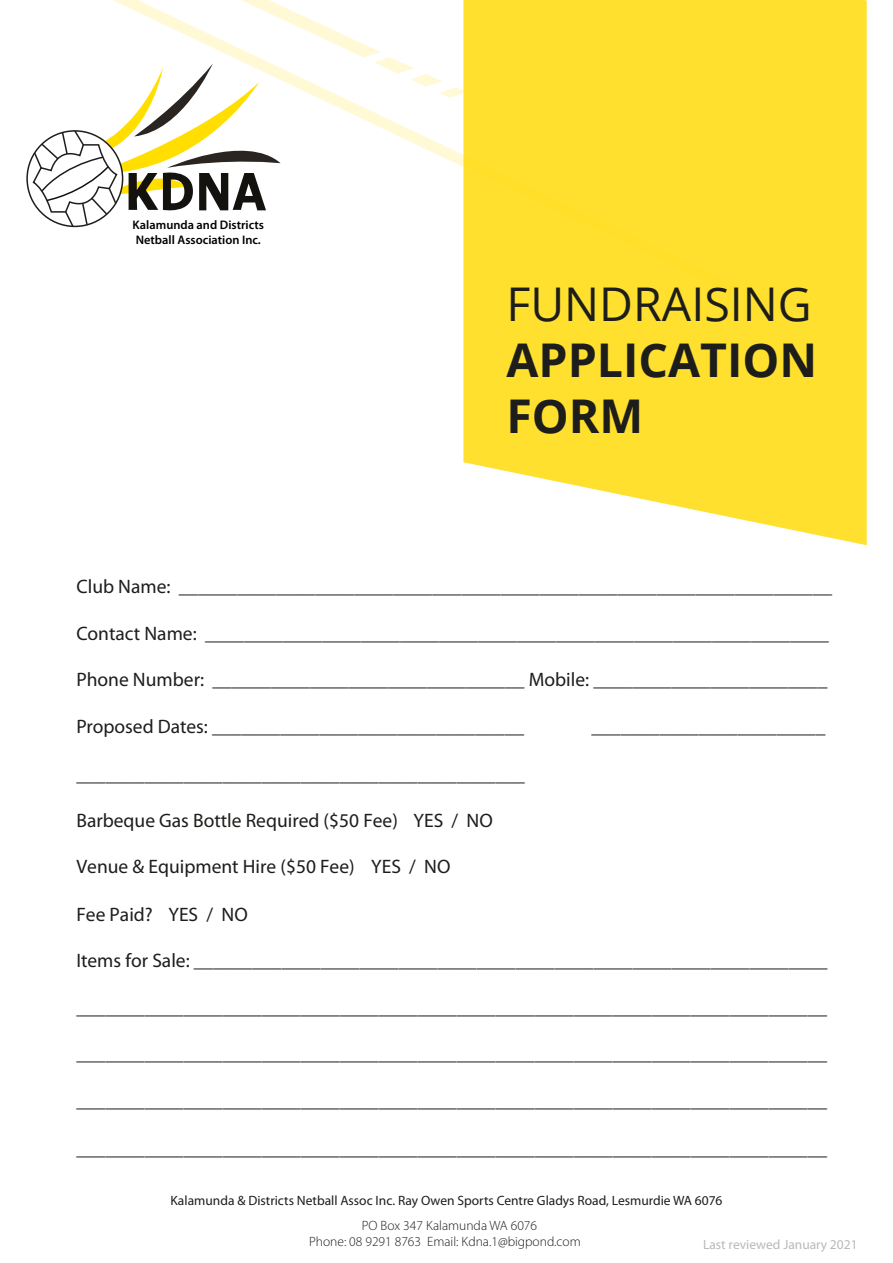
<style>
.page{position:relative;width:893px;height:1263px;background:#fff}
.page>*{position:absolute;margin:0;border:0;box-sizing:border-box;transform-origin:0 0}
.t1{font:700 46.5px/55.8px "Open Sans";color:#1d1d1b}
.t2{font:46.5px "Open Sans";color:#1d1d1b}
.t3{font:19.5px "Myriad Pro";color:#1d1d1b}
.t4{font:13.5px "Myriad Pro";color:#1d1d1b}
.t5{font:300 13.5px/16.2px "Myriad Pro";color:#1d1d1b}
.t6{font:13.5px "Myriad Pro";color:#b9b9ba}
.t7{font:600 12.45px/14.9px "Myriad Pro";color:#000}
</style>
<div class="page">
<svg style="left:463px;top:0;width:404px;height:545px;background:#ffe23e"></svg>
<svg style="left:32px;top:0;width:435px;height:228px"></svg>
<p class="t7" style="left:133px;top:217px;width:133px">Kalamunda and Districts<br>Netball Association Inc.</p>
<h1 class="t2" style="left:506px;top:272px;width:307px">FUNDRAISING</h1>
<h1 class="t1" style="left:506px;top:331px;width:312px">APPLICATION<br>FORM</h1>
<p class="t3" style="left:76px;top:574px;width:757px">Club Name: ___________________________________________________________________</p>
<p class="t3" style="left:76px;top:621px;width:754px">Contact Name: ________________________________________________________________</p>
<p class="t3" style="left:76px;top:668px;width:752px">Phone Number: ________________________________ Mobile: ________________________</p>
<p class="t3" style="left:76px;top:715px;width:449px">Proposed Dates: ________________________________</p>
<p class="t3" style="left:591px;top:715px;width:235px">________________________</p>
<p class="t3" style="left:76px;top:762px;width:450px">______________________________________________</p>
<p class="t3" style="left:76px;top:808px;width:418px">Barbeque Gas Bottle Required ($50 Fee) YES / NO</p>
<p class="t3" style="left:76px;top:855px;width:376px">Venue &amp; Equipment Hire ($50 Fee) YES / NO</p>
<p class="t3" style="left:76px;top:902px;width:173px">Fee Paid? YES / NO</p>
<p class="t3" style="left:76px;top:948px;width:753px">Items for Sale: _________________________________________________________________</p>
<p class="t3" style="left:76px;top:995px;width:752px">_____________________________________________________________________________</p>
<p class="t3" style="left:76px;top:1042px;width:752px">_____________________________________________________________________________</p>
<p class="t3" style="left:76px;top:1088px;width:752px">_____________________________________________________________________________</p>
<p class="t3" style="left:76px;top:1136px;width:752px">_____________________________________________________________________________</p>
<p class="t4" style="left:170px;top:1192px;width:554px">Kalamunda &amp; Districts Netball Assoc Inc. Ray Owen Sports Centre Gladys Road, Lesmurdie WA 6076</p>
<p class="t5" style="left:309px;top:1217px;width:273px;text-indent:53px">PO Box 347 Kalamunda WA 6076<br>Phone: 08 9291 8763 Email: Kdna.1@bigpond.com</p>
<p class="t6" style="left:703px;top:1236px;width:156px">Last reviewed January 2021</p>
</div>
